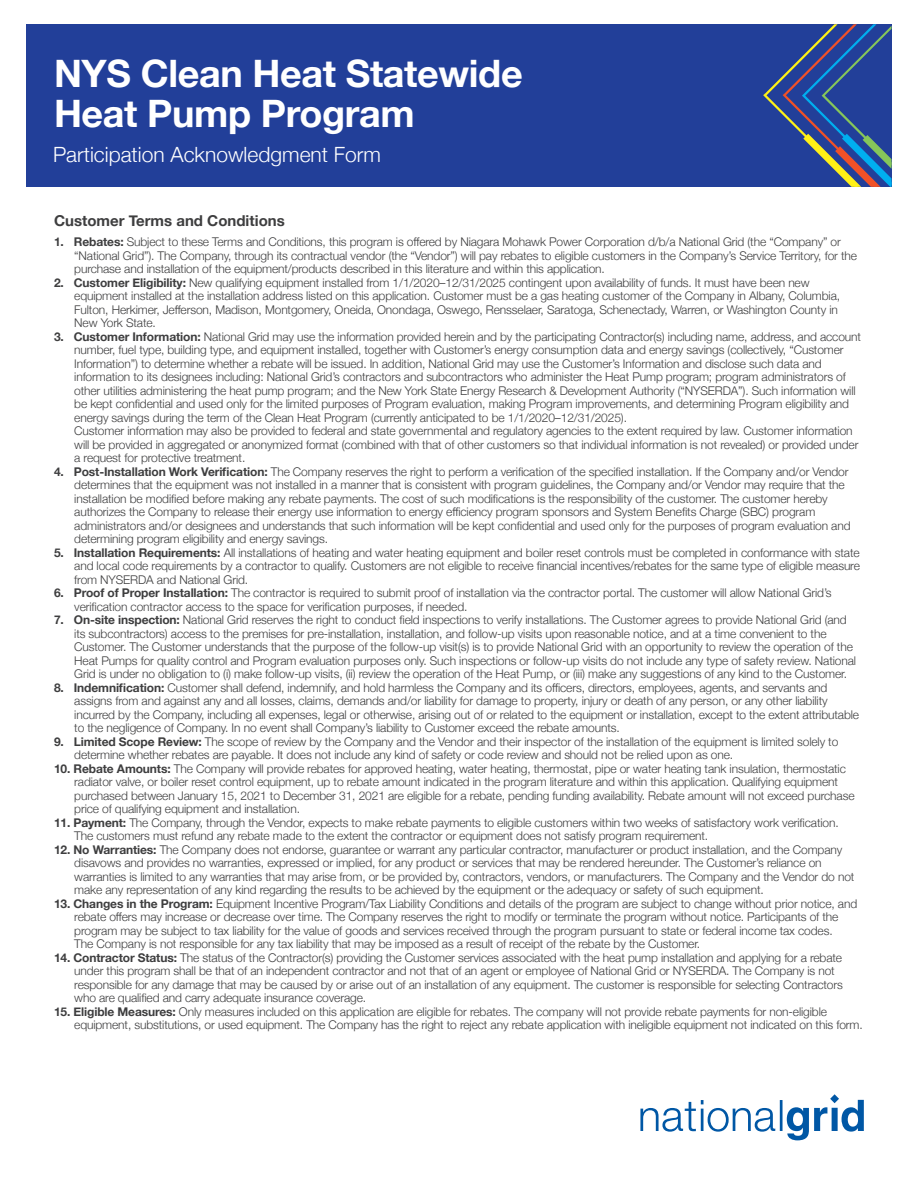
<style>
.page{position:relative;width:918px;height:1188px;background:#fff}
.page>*{position:absolute;margin:0;border:0;box-sizing:border-box;transform-origin:0 0}
.t1{font:700 37.8px/39.8px "Helvetica Neue";letter-spacing:-.01em;color:#fff}
.t2{font:300 21px "Helvetica Neue";color:#fff}
.t3{font:700 15px "Helvetica Neue";color:#3e3e3f}
.t4{font:300 12px/13.5px "Helvetica Neue";letter-spacing:-.01em;color:#3e3e3f}
.s1{font-weight:700}
</style>
<div class="page">
<div style="left:26px;top:24px;width:866px;height:163px;background:#223f99"></div>
<svg style="left:763px;top:24px;width:129px;height:163px"></svg>
<svg style="left:640px;top:1094px;width:224px;height:46px"></svg>
<h1 class="t1" style="left:54px;top:55px;width:470px">NYS Clean Heat Statewide<br>Heat Pump Program</h1>
<h2 class="t2" style="left:53px;top:138px;width:329px">Participation Acknowledgment Form</h2>
<p class="t3" style="left:54px;top:209px;width:232px">Customer Terms and Conditions</p>
<p class="t4" style="left:74px;top:234px;width:784px;text-indent:-20px"><span class="s1">1. Rebates:</span> Subject to these Terms and Conditions, this program is offered by Niagara Mohawk Power Corporation d/b/a National Grid (the “Company” or “National Grid”). The Company, through its contractual vendor (the “Vendor”) will pay rebates to eligible customers in the Company’s Service Territory, for the purchase and installation of the equipment/products described in this literature and within this application.</p>
<p class="t4" style="left:74px;top:275px;width:767px;text-indent:-20px"><span class="s1">2. Customer Eligibility:</span> New qualifying equipment installed from 1/1/2020–12/31/2025 contingent upon availability of funds. It must have been new equipment installed at the installation address listed on this application. Customer must be a gas heating customer of the Company in Albany, Columbia, Fulton, Herkimer, Jefferson, Madison, Montgomery, Oneida, Onondaga, Oswego, Rensselaer, Saratoga, Schenectady, Warren, or Washington County in New York State.</p>
<p class="t4" style="left:74px;top:329px;width:788px;text-indent:-20px"><span class="s1">3. Customer Information:</span> National Grid may use the information provided herein and by the participating Contractor(s) including name, address, and account number, fuel type, building type, and equipment installed, together with Customer’s energy consumption data and energy savings (collectively, “Customer Information”) to determine whether a rebate will be issued. In addition, National Grid may use the Customer’s Information and disclose such data and information to its designees including: National Grid’s contractors and subcontractors who administer the Heat Pump program; program administrators of other utilities administering the heat pump program; and the New York State Energy Research &amp; Development Authority (“NYSERDA”). Such information will be kept confidential and used only for the limited purposes of Program evaluation, making Program improvements, and determining Program eligibility and energy savings during the term of the Clean Heat Program (currently anticipated to be 1/1/2020–12/31/2025).<br>Customer information may also be provided to federal and state governmental and regulatory agencies to the extent required by law. Customer information will be provided in aggregated or anonymized format (combined with that of other customers so that individual information is not revealed) or provided under a request for protective treatment.</p>
<p class="t4" style="left:74px;top:464px;width:778px;text-indent:-20px"><span class="s1">4. Post-Installation Work Verification:</span> The Company reserves the right to perform a verification of the specified installation. If the Company and/or Vendor determines that the equipment was not installed in a manner that is consistent with program guidelines, the Company and/or Vendor may require that the installation be modified before making any rebate payments. The cost of such modifications is the responsibility of the customer. The customer hereby authorizes the Company to release their energy use information to energy efficiency program sponsors and System Benefits Charge (SBC) program administrators and/or designees and understands that such information will be kept confidential and used only for the purposes of program evaluation and determining program eligibility and energy savings.</p>
<p class="t4" style="left:74px;top:545px;width:787px;text-align:justify;text-indent:-20px"><span class="s1">5. Installation Requirements:</span> All installations of heating and water heating equipment and boiler reset controls must be completed in conformance with state and local code requirements by a contractor to qualify. Customers are not eligible to receive financial incentives/rebates for the same type of eligible measure from NYSERDA and National Grid.</p>
<p class="t4" style="left:74px;top:585px;width:759px;text-indent:-20px"><span class="s1">6. Proof of Proper Installation:</span> The contractor is required to submit proof of installation via the contractor portal. The customer will allow National Grid’s verification contractor access to the space for verification purposes, if needed.</p>
<p class="t4" style="left:74px;top:612px;width:783px;text-indent:-20px"><span class="s1">7. On-site inspection:</span> National Grid reserves the right to conduct field inspections to verify installations. The Customer agrees to provide National Grid (and its subcontractors) access to the premises for pre-installation, installation, and follow-up visits upon reasonable notice, and at a time convenient to the Customer. The Customer understands that the purpose of the follow-up visit(s) is to provide National Grid with an opportunity to review the operation of the Heat Pumps for quality control and Program evaluation purposes only. Such inspections or follow-up visits do not include any type of safety review. National Grid is under no obligation to (i) make follow-up visits, (ii) review the operation of the Heat Pump, or (iii) make any suggestions of any kind to the Customer.</p>
<p class="t4" style="left:74px;top:680px;width:786px;text-indent:-20px"><span class="s1">8. Indemnification:</span> Customer shall defend, indemnify, and hold harmless the Company and its officers, directors, employees, agents, and servants and assigns from and against any and all losses, claims, demands and/or liability for damage to property, injury or death of any person, or any other liability incurred by the Company, including all expenses, legal or otherwise, arising out of or related to the equipment or installation, except to the extent attributable to the negligence of Company. In no event shall Company’s liability to Customer exceed the rebate amounts.</p>
<p class="t4" style="left:74px;top:734px;width:766px;text-indent:-20px"><span class="s1">9. Limited Scope Review:</span> The scope of review by the Company and the Vendor and their inspector of the installation of the equipment is limited solely to determine whether rebates are payable. It does not include any kind of safety or code review and should not be relied upon as one.</p>
<p class="t4" style="left:74px;top:761px;width:782px;text-indent:-20px"><span class="s1">10. Rebate Amounts:</span> The Company will provide rebates for approved heating, water heating, thermostat, pipe or water heating tank insulation, thermostatic radiator valve, or boiler reset control equipment, up to rebate amount indicated in the program literature and within this application. Qualifying equipment purchased between January 15, 2021 to December 31, 2021 are eligible for a rebate, pending funding availability. Rebate amount will not exceed purchase price of qualifying equipment and installation.</p>
<p class="t4" style="left:74px;top:815px;width:766px;text-indent:-20px"><span class="s1">11. Payment:</span> The Company, through the Vendor, expects to make rebate payments to eligible customers within two weeks of satisfactory work verification.<br>The customers must refund any rebate made to the extent the contractor or equipment does not satisfy program requirement.</p>
<p class="t4" style="left:74px;top:842px;width:782px;text-indent:-20px"><span class="s1">12. No Warranties:</span> The Company does not endorse, guarantee or warrant any particular contractor, manufacturer or product installation, and the Company disavows and provides no warranties, expressed or implied, for any product or services that may be rendered hereunder. The Customer’s reliance on warranties is limited to any warranties that may arise from, or be provided by, contractors, vendors, or manufacturers. The Company and the Vendor do not make any representation of any kind regarding the results to be achieved by the equipment or the adequacy or safety of such equipment.</p>
<p class="t4" style="left:74px;top:896px;width:785px;text-indent:-20px"><span class="s1">13. Changes in the Program:</span> Equipment Incentive Program/Tax Liability Conditions and details of the program are subject to change without prior notice, and rebate offers may increase or decrease over time. The Company reserves the right to modify or terminate the program without notice. Participants of the program may be subject to tax liability for the value of goods and services received through the program pursuant to state or federal income tax codes.<br>The Company is not responsible for any tax liability that may be imposed as a result of receipt of the rebate by the Customer.</p>
<p class="t4" style="left:74px;top:950px;width:770px;text-indent:-20px"><span class="s1">14. Contractor Status:</span> The status of the Contractor(s) providing the Customer services associated with the heat pump installation and applying for a rebate under this program shall be that of an independent contractor and not that of an agent or employee of National Grid or NYSERDA. The Company is not responsible for any damage that may be caused by or arise out of an installation of any equipment. The customer is responsible for selecting Contractors who are qualified and carry adequate insurance coverage.</p>
<p class="t4" style="left:74px;top:1004px;width:790px;text-indent:-20px"><span class="s1">15. Eligible Measures:</span> Only measures included on this application are eligible for rebates. The company will not provide rebate payments for non-eligible equipment, substitutions, or used equipment. The Company has the right to reject any rebate application with ineligible equipment not indicated on this form.</p>
</div>
